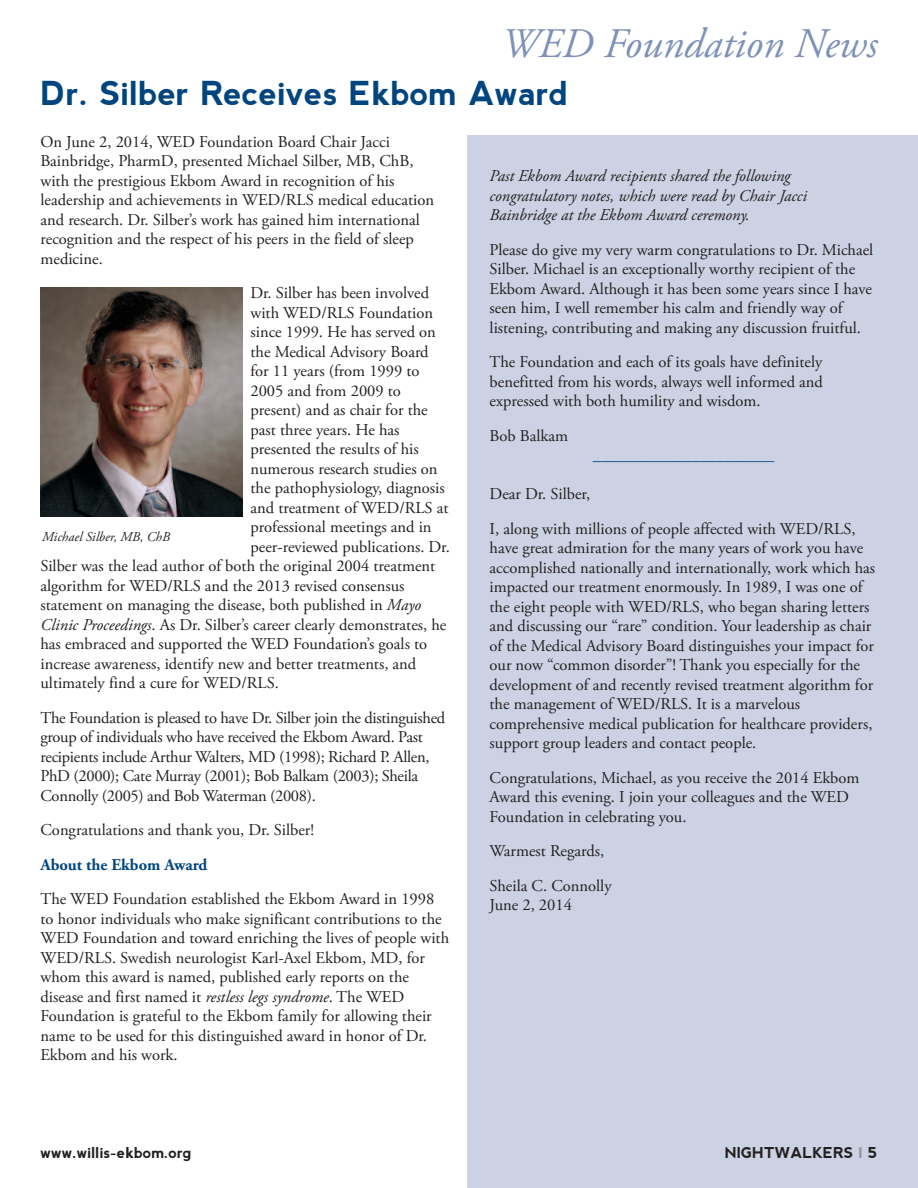
<style>
.page{position:relative;width:918px;height:1188px;background:#fff}
.page>*{position:absolute;margin:0;border:0;box-sizing:border-box;transform-origin:0 0}
.t1{font:italic 42px "Adobe Garamond Pro";color:#7e91b8}
.t2{font:700 33px "nevis";color:#01457f}
.t3{font:16.5px/19.5px "Adobe Garamond Pro";color:#231f20}
.t4{font:16.5px/19.5px "Adobe Garamond Pro";letter-spacing:-.02em;color:#231f20}
.t5{font:italic 16.5px/19.5px "Adobe Garamond Pro";color:#231f20}
.t6{font:16.5px "Adobe Garamond Pro";color:#01457f}
.t7{font:700 16.5px "Adobe Garamond Pro";color:#01457f}
.t8{font:700 15px "nevis";color:#231f20}
.t9{font:italic 13.5px "Adobe Garamond Pro";color:#231f20}
.s1{font-style:italic}
.s2{color:#939598}
</style>
<div class="page">
<div style="left:467px;top:135px;width:451px;height:1053px;background:#ccd2e3"></div>
<img style="left:40px;top:287px;width:203px;height:230px">
<h1 class="t1" style="left:502px;top:28px;width:377px">WED Foundation News</h1>
<h2 class="t2" style="left:40px;top:75px;width:529px">Dr. Silber Receives Ekbom Award</h2>
<p class="t3" style="left:40px;top:133px;width:395px">On June 2, 2014, WED Foundation Board Chair Jacci Bainbridge, PharmD, presented Michael Silber, MB, ChB, with the prestigious Ekbom Award in recognition of his leadership and achievements in WED/RLS medical education and research. Dr. Silber’s work has gained him international recognition and the respect of his peers in the field of sleep medicine.</p>
<p class="t3" style="left:250px;top:285px;width:180px">Dr. Silber has been involved</p>
<p class="t3" style="left:250px;top:304px;width:184px">with WED/RLS Foundation</p>
<p class="t3" style="left:250px;top:324px;width:187px">since 1999. He has served on</p>
<p class="t3" style="left:250px;top:343px;width:180px">the Medical Advisory Board</p>
<p class="t3" style="left:250px;top:363px;width:171px">for 11 years (from 1999 to</p>
<p class="t3" style="left:250px;top:382px;width:152px">2005 and from 2009 to</p>
<p class="t3" style="left:250px;top:402px;width:179px">present) and as chair for the</p>
<p class="t3" style="left:250px;top:421px;width:151px">past three years. He has</p>
<p class="t3" style="left:250px;top:441px;width:170px">presented the results of his</p>
<p class="t3" style="left:250px;top:460px;width:189px">numerous research studies on</p>
<p class="t3" style="left:250px;top:480px;width:196px">the pathophysiology, diagnosis</p>
<p class="t3" style="left:250px;top:499px;width:199px">and treatment of WED/RLS at</p>
<p class="t3" style="left:251px;top:519px;width:183px">professional meetings and in</p>
<p class="t3" style="left:251px;top:538px;width:201px">peer-reviewed publications. Dr.</p>
<p class="t3" style="left:40px;top:558px;width:396px">Silber was the lead author of both the original 2004 treatment</p>
<p class="t3" style="left:40px;top:577px;width:366px">algorithm for WED/RLS and the 2013 revised consensus</p>
<p class="t3" style="left:40px;top:597px;width:382px">statement on managing the disease, both published in <span class="s1">Mayo</span></p>
<p class="t3" style="left:40px;top:616px;width:407px"><span class="s1">Clinic Proceedings</span>. As Dr. Silber’s career clearly demonstrates, he</p>
<p class="t3" style="left:40px;top:636px;width:388px">has embraced and supported the WED Foundation’s goals to</p>
<p class="t3" style="left:40px;top:655px;width:377px">increase awareness, identify new and better treatments, and</p>
<p class="t3" style="left:40px;top:675px;width:240px">ultimately find a cure for WED/RLS.</p>
<p class="t4" style="left:40px;top:709px;width:406px">The Foundation is pleased to have Dr. Silber join the distinguished group of individuals who have received the Ekbom Award. Past recipients include Arthur Walters, MD (1998); Richard P. Allen, PhD (2000); Cate Murray (2001); Bob Balkam (2003); Sheila Connolly (2005) and Bob Waterman (2008).</p>
<p class="t3" style="left:40px;top:822px;width:275px">Congratulations and thank you, Dr. Silber!</p>
<p class="t7" style="left:40px;top:858px;width:168px">About the Ekbom Award</p>
<p class="t3" style="left:40px;top:891px;width:410px">The WED Foundation established the Ekbom Award in 1998 to honor individuals who make significant contributions to the WED Foundation and toward enriching the lives of people with WED/RLS. Swedish neurologist Karl-Axel Ekbom, MD, for whom this award is named, published early reports on the disease and first named it <span class="s1">restless legs syndrome</span>. The WED Foundation is grateful to the Ekbom family for allowing their name to be used for this distinguished award in honor of Dr.<br>Ekbom and his work.</p>
<p class="t9" style="left:42px;top:531px;width:129px">Michael Silber, MB, ChB</p>
<p class="t5" style="left:490px;top:168px;width:319px">Past Ekbom Award recipients shared the following congratulatory notes, which were read by Chair Jacci<br>Bainbridge at the Ekbom Award ceremony.</p>
<p class="t3" style="left:490px;top:241px;width:385px">Please do give my very warm congratulations to Dr. Michael Silber. Michael is an exceptionally worthy recipient of the Ekbom Award. Although it has been some years since I have seen him, I well remember his calm and friendly way of listening, contributing and making any discussion fruitful.</p>
<p class="t3" style="left:490px;top:354px;width:335px;text-align:justify">The Foundation and each of its goals have definitely benefitted from his words, always well informed and expressed with both humility and wisdom.</p>
<p class="t3" style="left:490px;top:427px;width:80px">Bob Balkam</p>
<p class="t6" style="left:593px;top:449px;width:183px">______________________</p>
<p class="t3" style="left:490px;top:478px;width:368px;line-height:34.5px">Dear Dr. Silber,<br>I, along with millions of people affected with WED/RLS,</p>
<p class="t3" style="left:490px;top:540px;width:387px">have great admiration for the many years of work you have accomplished nationally and internationally, work which has impacted our treatment enormously. In 1989, I was one of the eight people with WED/RLS, who began sharing letters and discussing our “rare” condition. Your leadership as chair of the Medical Advisory Board distinguishes your impact for our now “common disorder”! Thank you especially for the development of and recently revised treatment algorithm for the management of WED/RLS. It is a marvelous comprehensive medical publication for healthcare providers, support group leaders and contact people.</p>
<p class="t3" style="left:490px;top:769px;width:371px">Congratulations, Michael, as you receive the 2014 Ekbom<br>Award this evening. I join your colleagues and the WED<br>Foundation in celebrating you.</p>
<p class="t3" style="left:490px;top:835px;width:123px;line-height:34.5px">Warmest Regards,<br>Sheila C. Connolly</p>
<p class="t3" style="left:490px;top:897px;width:84px">June 2, 2014</p>
<p class="t8" style="left:40px;top:1145px;width:152px">www.willis-ekbom.org</p>
<p class="t8" style="left:725px;top:1145px;width:154px">NIGHTWALKERS <span class="s2">I</span> 5</p>
</div>
